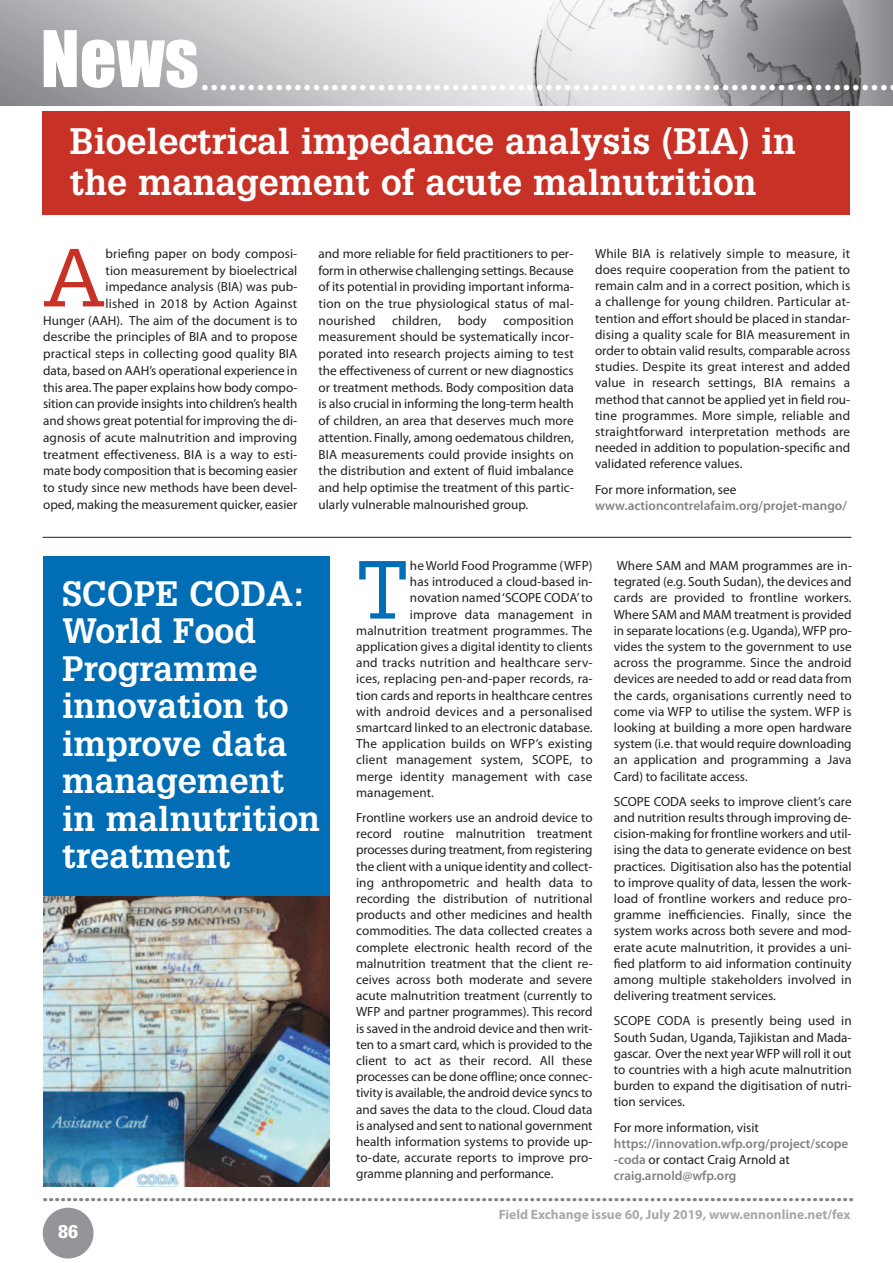
<style>
.page{position:relative;width:893px;height:1263px;background:#fff}
.page>*{position:absolute;margin:0;border:0;box-sizing:border-box;transform-origin:0 0}
.t1{font:80.25px "Glypha 55 Roman";color:#c83226}
.t2{font:80.25px "Glypha 55 Roman";color:#006db4}
.t3{font:72px "Impact";color:#fff}
.t4{font:700 36px/40.5px "Glypha 65";color:#fff}
.t5{font:700 34.5px/37.5px "Glypha 65";color:#fff}
.t6{font:700 30px "Myriad Pro";color:#fff}
.t7{font:900 18px "Glypha 75";color:#fff}
.t8{font:700 16.5px "Myriad Pro";color:#808285}
.t9{font:700 13.5px "Myriad Pro";color:#a8a9ad}
.t10{font:13.2px/16.2px "Myriad Pro";letter-spacing:.005em;color:#231f20;text-align:justify}
.t11{font:600 13.2px/16.2px "Myriad Pro";color:#808285}
.s1{font-weight:400;color:#231f20}
</style>
<div class="page">
<div style="left:43px;top:1208px;width:51px;height:50px;background:#939598;border-radius:50%"></div>
<div style="left:43px;top:111px;width:807px;height:104px;background:#c83226"></div>
<div style="left:43px;top:556px;width:287px;height:353px;background:#006db4"></div>
<img style="left:44px;top:896px;width:286px;height:290px">
<hr style="left:43px;top:537px;width:808px;height:1px;background:#231f20">
<img style="left:0;top:0;width:893px;height:106px">
<h2 class="t3" style="left:41px;top:20px;width:159px">News</h2>
<h3 class="t6" style="left:201px;top:68px;width:688px">..........................................................................</h3>
<h3 class="t4" style="left:70px;top:120px;width:728px">Bioelectrical impedance analysis (BIA) in the management of acute malnutrition</h3>
<p class="t10" style="left:43px;top:246px;width:256px;line-height:16.6px;text-align:right">briefing paper on body composi-<br>tion measurement by bioelectrical impedance analysis (BIA) was pub-<br>lished in 2018 by Action Against<br>Hunger (AAH). The aim of the document is to describe the principles of BIA and to propose practical steps in collecting good quality BIA data, based on AAH’s operational experience in this area. The paper explains how body compo&shy;sition can provide insights into children’s health and shows great potential for improving the di&shy;agnosis of acute malnutrition and improving treatment effectiveness. BIA is a way to esti&shy;mate body composition that is becoming easier to study since new methods have been devel&shy;oped, making the measurement quicker, easier</p>
<p class="t10" style="left:319px;top:246px;width:257px;line-height:16.6px">and more reliable for field practitioners to per&shy;form in otherwise challenging settings. Because of its potential in providing important informa&shy;tion on the true physiological status of mal&shy;nourished</p>
<h1 class="t1" style="left:43px;top:229px;width:64px">A</h1>
<p class="t10" style="left:392px;top:313px;width:50px">children,</p>
<p class="t10" style="left:458px;top:313px;width:30px">body</p>
<p class="t10" style="left:319px;top:313px;width:257px;line-height:16.6px;text-indent:185px">composition measurement should be systematically incor&shy;porated into research projects aiming to test the effectiveness of current or new diagnostics or treatment methods. Body composition data is also crucial in informing the long-term health of children, an area that deserves much more attention. Finally, among oedematous children, BIA measurements could provide insights on the distribution and extent of fluid imbalance and help optimise the treatment of this partic&shy;ularly vulnerable malnourished group.</p>
<p class="t10" style="left:595px;top:246px;width:257px">While BIA is relatively simple to measure, it does require cooperation from the patient to remain calm and in a correct position, which is a challenge for young children. Particular at&shy;tention and effort should be placed in standar&shy;dising a quality scale for BIA measurement in order to obtain valid results, comparable across studies. Despite its great interest and added value in research settings, BIA remains a method that cannot be applied yet in field rou&shy;tine programmes. More simple, reliable and straightforward interpretation methods are needed in addition to population-specific and validated reference values.</p>
<p class="t10" style="left:595px;top:482px;width:143px">For more information, see</p>
<p class="t11" style="left:595px;top:498px;width:253px">www.actioncontrelafaim.org/projet-mango/</p>
<h3 class="t5" style="left:62px;top:574px;width:259px">SCOPE CODA:<br>World Food<br>Programme innovation to improve data management in malnutrition treatment</h3>
<h1 class="t2" style="left:356px;top:541px;width:55px">T</h1>
<p class="t10" style="left:410px;top:558px;width:184px">he World Food Programme (WFP)</p>
<p class="t10" style="left:410px;top:575px;width:184px">has introduced a cloud-based in-</p>
<p class="t10" style="left:410px;top:591px;width:184px">novation named‘SCOPE CODA’to</p>
<p class="t10" style="left:410px;top:607px;width:184px">improve data management in</p>
<p class="t10" style="left:356px;top:623px;width:238px">malnutrition treatment programmes. The</p>
<p class="t10" style="left:356px;top:639px;width:238px">application gives a digital identity to clients</p>
<p class="t10" style="left:356px;top:656px;width:238px">and tracks nutrition and healthcare serv-</p>
<p class="t10" style="left:356px;top:672px;width:238px">ices, replacing pen-and-paper records, ra-</p>
<p class="t10" style="left:356px;top:688px;width:238px">tion cards and reports in healthcare centres</p>
<p class="t10" style="left:356px;top:704px;width:238px">with android devices and a personalised</p>
<p class="t10" style="left:356px;top:720px;width:238px">smartcard linked to an electronic database.</p>
<p class="t10" style="left:356px;top:737px;width:238px">The application builds on WFP’s existing</p>
<p class="t10" style="left:356px;top:753px;width:238px">client management system, SCOPE, to</p>
<p class="t10" style="left:356px;top:769px;width:238px">merge identity management with case</p>
<p class="t10" style="left:356px;top:785px;width:79px">management.</p>
<p class="t10" style="left:356px;top:810px;width:238px">Frontline workers use an android device to record routine malnutrition treatment processes during treatment, from registering the client with a unique identity and collect&shy;ing anthropometric and health data to recording the distribution of nutritional products and other medicines and health commodities. The data collected creates a complete electronic health record of the malnutrition treatment that the client re&shy;ceives across both moderate and severe acute malnutrition treatment (currently to WFP and partner programmes). This record is saved in the android device and then writ&shy;ten to a smart card, which is provided to the client to act as their record. All these processes can be done offline; once connec&shy;tivity is available, the android device syncs to and saves the data to the cloud. Cloud data is analysed and sent to national government health information systems to provide up&shy;to-date, accurate reports to improve pro&shy;gramme planning and performance.</p>
<p class="t10" style="left:614px;top:558px;width:240px">Where SAM and MAM programmes are in&shy;tegrated (e.g. South Sudan), the devices and cards are provided to frontline workers.<br>Where SAM and MAM treatment is provided in separate locations (e.g. Uganda),WFP pro&shy;vides the system to the government to use across the programme. Since the android devices are needed to add or read data from the cards, organisations currently need to come via WFP to utilise the system. WFP is looking at building a more open hardware system (i.e. that would require downloading an application and programming a Java Card) to facilitate access.</p>
<p class="t10" style="left:614px;top:794px;width:240px">SCOPE CODA seeks to improve client’s care and nutrition results through improving de&shy;cision-making for frontline workers and util&shy;ising the data to generate evidence on best practices. Digitisation also has the potential to improve quality of data, lessen the work&shy;load of frontline workers and reduce pro&shy;gramme inefficiencies. Finally, since the system works across both severe and mod&shy;erate acute malnutrition, it provides a uni&shy;fied platform to aid information continuity among multiple stakeholders involved in delivering treatment services.</p>
<p class="t10" style="left:614px;top:1014px;width:239px">SCOPE CODA is presently being used in South Sudan, Uganda, Tajikistan and Mada&shy;gascar. Over the next yearWFP will roll it out to countries with a high acute malnutrition burden to expand the digitisation of nutri&shy;tion services.</p>
<p class="t10" style="left:614px;top:1120px;width:146px">For more information, visit</p>
<p class="t11" style="left:614px;top:1136px;width:236px">https://innovation.wfp.org/project/scope -coda <span class="s1">or contact Craig Arnold at </span>craig.arnold@wfp.org</p>
<p class="t8" style="left:43px;top:1189px;width:812px">.......................................................................................................................................</p>
<h3 class="t7" style="left:58px;top:1221px;width:22px">86</h3>
<p class="t9" style="left:499px;top:1209px;width:353px">Field Exchange issue 60, July 2019, www.ennonline.net/fex</p>
</div>
